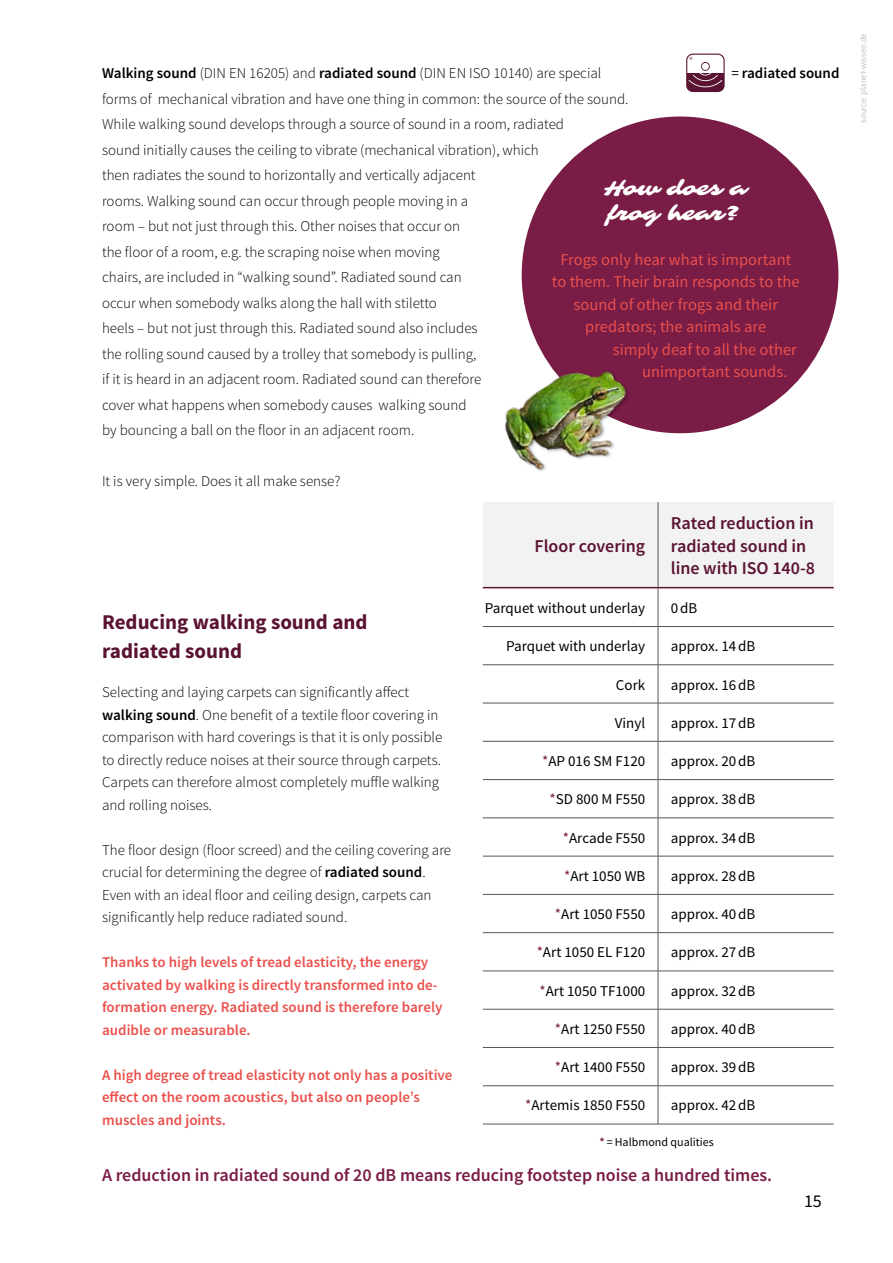
<style>
.page{position:relative;width:893px;height:1263px;background:#fff}
.page>*{position:absolute;margin:0;border:0;box-sizing:border-box;transform-origin:0 0}
.t1{font:55.05px "FCSS Textile";color:#5b1333}
.t2{font:700 21px/28.5px "Source Sans Pro";color:#5b1333}
.t3{font:21px/25.2px "Sarina";color:#fff}
.t4{font:600 18px "Source Sans Pro";color:#791c46}
.t5{font:600 18px/22.5px "Source Sans Pro";color:#5b1333}
.t6{font:18px "Source Sans Pro";color:#000}
.t7{font:16.5px "Source Sans Pro";color:#ea504c}
.t8{font:300 15px/25.5px "Source Sans Pro";color:#000}
.t9{font:15px "Source Sans Pro";color:#000}
.t10{font:600 15px/22.5px "Source Sans Pro";color:#ea504c}
.t11{font:600 15px "Source Sans Pro";color:#000}
.t12{font:12px "Source Sans Pro";color:#000}
.t13{font:300 9px "Source Sans Pro";color:#9d9d9c}
.s1{font-weight:400}
.s2{font-weight:600}
.s3{color:#791c46}
.s4{font-weight:600;color:#791c46}
</style>
<div class="page">
<hr style="left:0;top:0;width:1px;height:1263px;background:#791c46">
<img style="left:0;top:336px;width:1px;height:908px">
<div style="left:522px;top:117px;width:316px;height:316px;background:#791c46;border-radius:50%"></div>
<div style="left:483px;top:502px;width:351px;height:85px;background:#f2f2f2"></div>
<hr style="left:658px;top:502px;width:1px;height:85px;background:#575756">
<hr style="left:483px;top:587px;width:175px;height:1px;background:#5b1333">
<hr style="left:658px;top:587px;width:176px;height:1px;background:#5b1333">
<hr style="left:658px;top:588px;width:1px;height:38px;background:#575756">
<hr style="left:483px;top:626px;width:175px;height:1px;background:#575756">
<hr style="left:658px;top:626px;width:176px;height:1px;background:#575756">
<hr style="left:658px;top:627px;width:1px;height:37px;background:#575756">
<hr style="left:483px;top:664px;width:175px;height:1px;background:#575756">
<hr style="left:658px;top:664px;width:176px;height:1px;background:#575756">
<hr style="left:658px;top:665px;width:1px;height:38px;background:#575756">
<hr style="left:483px;top:703px;width:175px;height:1px;background:#575756">
<hr style="left:658px;top:703px;width:176px;height:1px;background:#575756">
<hr style="left:658px;top:703px;width:1px;height:38px;background:#575756">
<hr style="left:483px;top:741px;width:175px;height:1px;background:#575756">
<hr style="left:658px;top:741px;width:176px;height:1px;background:#575756">
<hr style="left:658px;top:741px;width:1px;height:38px;background:#575756">
<hr style="left:483px;top:779px;width:175px;height:1px;background:#575756">
<hr style="left:658px;top:779px;width:176px;height:1px;background:#575756">
<hr style="left:658px;top:780px;width:1px;height:38px;background:#575756">
<hr style="left:483px;top:817px;width:175px;height:1px;background:#575756">
<hr style="left:658px;top:817px;width:176px;height:1px;background:#575756">
<hr style="left:658px;top:818px;width:1px;height:38px;background:#575756">
<hr style="left:483px;top:856px;width:175px;height:1px;background:#575756">
<hr style="left:658px;top:856px;width:176px;height:1px;background:#575756">
<hr style="left:658px;top:856px;width:1px;height:38px;background:#575756">
<hr style="left:483px;top:894px;width:175px;height:1px;background:#575756">
<hr style="left:658px;top:894px;width:176px;height:1px;background:#575756">
<hr style="left:658px;top:894px;width:1px;height:38px;background:#575756">
<hr style="left:483px;top:932px;width:175px;height:1px;background:#575756">
<hr style="left:658px;top:932px;width:176px;height:1px;background:#575756">
<hr style="left:658px;top:933px;width:1px;height:38px;background:#575756">
<hr style="left:483px;top:971px;width:175px;height:1px;background:#575756">
<hr style="left:658px;top:971px;width:176px;height:1px;background:#575756">
<hr style="left:658px;top:971px;width:1px;height:38px;background:#575756">
<hr style="left:483px;top:1009px;width:175px;height:1px;background:#575756">
<hr style="left:658px;top:1009px;width:176px;height:1px;background:#575756">
<hr style="left:658px;top:1009px;width:1px;height:38px;background:#575756">
<hr style="left:483px;top:1047px;width:175px;height:1px;background:#575756">
<hr style="left:658px;top:1047px;width:176px;height:1px;background:#575756">
<hr style="left:658px;top:1048px;width:1px;height:37px;background:#575756">
<hr style="left:483px;top:1085px;width:175px;height:1px;background:#575756">
<hr style="left:658px;top:1085px;width:176px;height:1px;background:#575756">
<hr style="left:658px;top:1086px;width:1px;height:38px;background:#575756">
<hr style="left:483px;top:1124px;width:175px;height:1px;background:#575756">
<hr style="left:658px;top:1124px;width:176px;height:1px;background:#575756">
<img style="left:505px;top:365px;width:132px;height:106px">
<h1 class="t1" style="left:683px;top:41px;width:45px">p</h1>
<p class="t11" style="left:731px;top:63px;width:110px"><span class="s1">=</span> radiated sound</p>
<p class="t8" style="left:102px;top:61px;width:528px"><span class="s2">Walking sound</span> (DIN EN 16205) and <span class="s2">radiated sound</span> (DIN EN ISO 10140) are special forms of mechanical vibration and have one thing in common: the source of the sound.<br>While walking sound develops through a source of sound in a room, radiated<br>sound initially causes the ceiling to vibrate (mechanical vibration), which<br>then radiates the sound to horizontally and vertically adjacent<br>rooms. Walking sound can occur through people moving in a<br>room – but not just through this. Other noises that occur on<br>the floor of a room, e.g. the scraping noise when moving<br>chairs, are included in “walking sound”. Radiated sound can<br>occur when somebody walks along the hall with stiletto<br>heels – but not just through this. Radiated sound also includes<br>the rolling sound caused by a trolley that somebody is pulling,<br>if it is heard in an adjacent room. Radiated sound can therefore<br>cover what happens when somebody causes walking sound<br>by bouncing a ball on the floor in an adjacent room.</p>
<p class="t8" style="left:102px;top:469px;width:240px">It is very simple. Does it all make sense?</p>
<h2 class="t3" style="left:604px;top:176px;width:144px">How does a frog hear?</h2>
<p class="t7" style="left:560px;top:249px;width:232px">Frogs only hear what is important</p>
<p class="t7" style="left:552px;top:272px;width:249px">to them. Their brain responds to the</p>
<p class="t7" style="left:573px;top:294px;width:206px">sound of other frogs and their</p>
<p class="t7" style="left:585px;top:317px;width:183px">predators; the animals are</p>
<p class="t7" style="left:613px;top:339px;width:186px">simply deaf to all the other</p>
<p class="t7" style="left:642px;top:362px;width:147px">unimportant sounds.</p>
<h2 class="t2" style="left:102px;top:609px;width:267px">Reducing walking sound and radiated sound</h2>
<p class="t8" style="left:102px;top:681px;width:342px;line-height:22.5px">Selecting and laying carpets can significantly affect <span class="s2">walking sound</span>. One benefit of a textile floor covering in comparison with hard coverings is that it is only possible to directly reduce noises at their source through carpets.<br>Carpets can therefore almost completely muffle walking and rolling noises.</p>
<p class="t8" style="left:102px;top:839px;width:351px;line-height:22.5px">The floor design (floor screed) and the ceiling covering are crucial for determining the degree of <span class="s2">radiated sound</span>.<br>Even with an ideal floor and ceiling design, carpets can significantly help reduce radiated sound.</p>
<p class="t10" style="left:102px;top:951px;width:342px">Thanks to high levels of tread elasticity, the energy activated by walking is directly transformed into de&shy;formation energy. Radiated sound is therefore barely audible or measurable.</p>
<p class="t10" style="left:102px;top:1064px;width:352px">A high degree of tread elasticity not only has a positive effect on the room acoustics, but also on people’s muscles and joints.</p>
<p class="t5" style="left:535px;top:535px;width:112px">Floor covering</p>
<p class="t5" style="left:671px;top:512px;width:146px">Rated reduction in radiated sound in line with ISO 140-8</p>
<p class="t9" style="left:485px;top:599px;width:162px">Parquet without underlay</p>
<p class="t9" style="left:671px;top:599px;width:28px">0dB</p>
<p class="t9" style="left:506px;top:637px;width:141px">Parquet with underlay</p>
<p class="t9" style="left:671px;top:637px;width:86px">approx. 14dB</p>
<p class="t9" style="left:616px;top:675px;width:31px">Cork</p>
<p class="t9" style="left:671px;top:675px;width:86px">approx. 16dB</p>
<p class="t9" style="left:615px;top:713px;width:32px">Vinyl</p>
<p class="t9" style="left:671px;top:713px;width:86px">approx. 17dB</p>
<p class="t9" style="left:542px;top:752px;width:105px"><span class="s3">*</span>AP 016 SM F120</p>
<p class="t9" style="left:671px;top:752px;width:86px">approx. 20dB</p>
<p class="t9" style="left:550px;top:790px;width:97px"><span class="s3">*</span>SD 800 M F550</p>
<p class="t9" style="left:671px;top:790px;width:86px">approx. 38dB</p>
<p class="t9" style="left:563px;top:828px;width:84px"><span class="s3">*</span>Arcade F550</p>
<p class="t9" style="left:671px;top:828px;width:86px">approx. 34dB</p>
<p class="t9" style="left:564px;top:866px;width:83px"><span class="s3">*</span>Art 1050 WB</p>
<p class="t9" style="left:671px;top:866px;width:86px">approx. 28dB</p>
<p class="t9" style="left:555px;top:905px;width:92px"><span class="s3">*</span>Art 1050 F550</p>
<p class="t9" style="left:671px;top:905px;width:86px">approx. 40dB</p>
<p class="t9" style="left:537px;top:943px;width:110px"><span class="s3">*</span>Art 1050 EL F120</p>
<p class="t9" style="left:671px;top:943px;width:86px">approx. 27dB</p>
<p class="t9" style="left:539px;top:981px;width:107px"><span class="s3">*</span>Art 1050 TF1000</p>
<p class="t9" style="left:671px;top:981px;width:86px">approx. 32dB</p>
<p class="t9" style="left:555px;top:1020px;width:92px"><span class="s3">*</span>Art 1250 F550</p>
<p class="t9" style="left:671px;top:1020px;width:86px">approx. 40dB</p>
<p class="t9" style="left:555px;top:1058px;width:92px"><span class="s3">*</span>Art 1400 F550</p>
<p class="t9" style="left:671px;top:1058px;width:86px">approx. 39dB</p>
<p class="t9" style="left:525px;top:1096px;width:122px"><span class="s3">*</span>Artemis 1850 F550</p>
<p class="t9" style="left:671px;top:1096px;width:86px">approx. 42dB</p>
<p class="t12" style="left:599px;top:1135px;width:116px"><span class="s4">*</span> = Halbmond qualities</p>
<p class="t4" style="left:102px;top:1163px;width:672px">A reduction in radiated sound of 20 dB means reducing footstep noise a hundred times.</p>
<p class="t6" style="left:804px;top:1190px;width:19px">15</p>
<p class="t13" style="left:858px;top:123px;width:91px;rotate:-90deg">source: planet-wissen.de</p>
</div>
